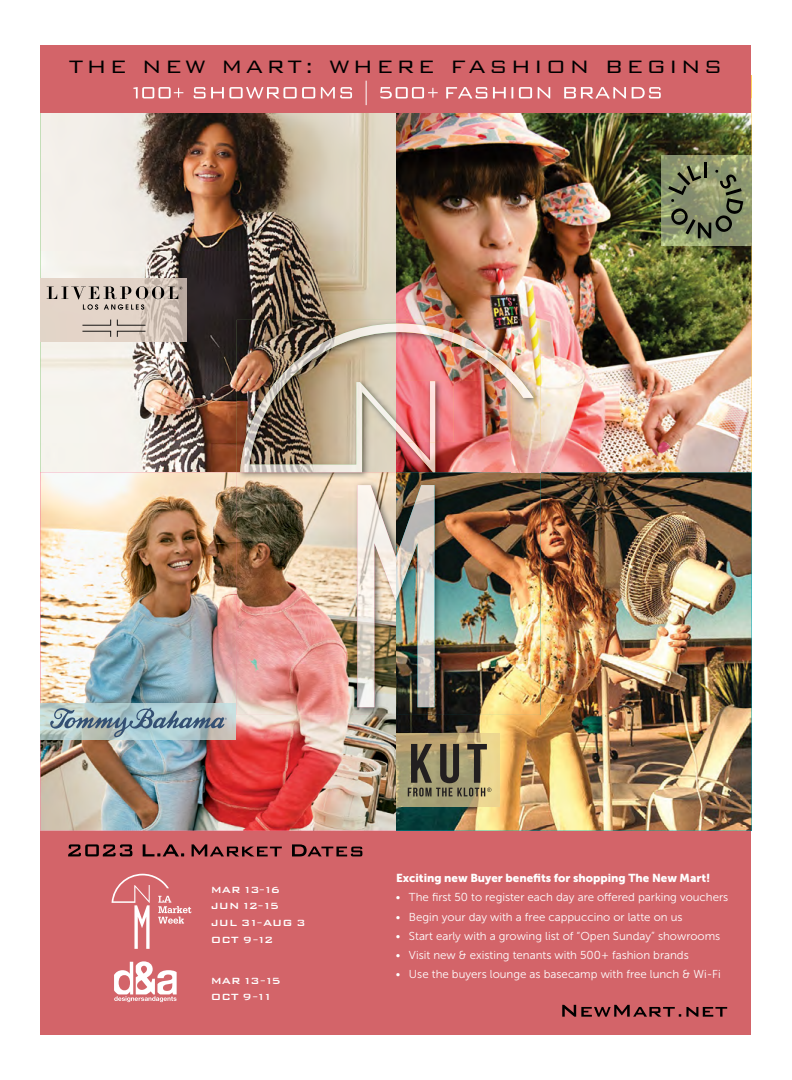
<style>
.page{position:relative;width:792px;height:1080px;background:#fff}
.page>*{position:absolute;margin:0;border:0;box-sizing:border-box;transform-origin:0 0}
.t1{font:300 24px "Bank Gothic BT";letter-spacing:.13em;color:#000}
.t2{font:500 12px/16.6px "Bank Gothic BT";color:#fff}
.t3{font:11.5px "Museo Sans 300";color:#fff}
.t4{font:11.5px "Museo Sans 900";color:#fff}
</style>
<div class="page">
<div style="left:40px;top:814px;width:712px;height:221px;background:#d36469"></div>
<img style="left:396px;top:472px;width:356px;height:359px">
<img style="left:396px;top:112px;width:356px;height:360px">
<img style="left:40px;top:112px;width:356px;height:360px">
<img style="left:40px;top:472px;width:356px;height:359px">
<svg style="left:562px;top:1005px;width:165px;height:12px"></svg>
<div style="left:40px;top:45px;width:712px;height:67px;background:#d36469"></div>
<img style="left:237px;top:320px;width:303px;height:395px">
<img style="left:357px;top:485px;width:78px;height:222px">
<img style="left:396px;top:323px;width:69px;height:60px">
<img style="left:465px;top:338px;width:34px;height:32px">
<img style="left:499px;top:359px;width:35px;height:39px">
<img style="left:396px;top:383px;width:39px;height:60px">
<img style="left:407px;top:443px;width:28px;height:29px">
<img style="left:240px;top:324px;width:156px;height:148px">
<svg style="left:112px;top:874px;width:79px;height:75px"></svg>
<svg style="left:114px;top:961px;width:63px;height:41px"></svg>
<svg style="left:68px;top:844px;width:294px;height:12px"></svg>
<svg style="left:133px;top:81px;width:528px;height:24px"></svg>
<img style="left:396px;top:733px;width:104px;height:73px">
<svg style="left:408px;top:744px;width:83px;height:53px"></svg>
<img style="left:40px;top:704px;width:196px;height:36px">
<svg style="left:50px;top:707px;width:177px;height:31px"></svg>
<img style="left:40px;top:278px;width:146px;height:64px">
<svg style="left:47px;top:286px;width:135px;height:24px"></svg>
<svg style="left:117px;top:320px;width:29px;height:17px"></svg>
<svg style="left:82px;top:320px;width:29px;height:17px"></svg>
<img style="left:662px;top:156px;width:90px;height:89px">
<hr style="left:704px;top:162px;width:3px;height:16px;background:#000">
<svg style="left:668px;top:166px;width:75px;height:72px"></svg>
<p class="t1" style="left:69px;top:54px;width:655px">THE NEW MART: WHERE FASHION BEGINS</p>
<p class="t2" style="left:211px;top:881px;width:96px">MAR 13–16<br>JUN 12–15<br>JUL 31–AUG 3<br>OCT 9–12</p>
<p class="t2" style="left:211px;top:972px;width:71px">MAR 13–15<br>OCT 9–11</p>
<p class="t4" style="left:396px;top:872px;width:316px">Exciting new Buyer benefits for shopping The New Mart!</p>
<p class="t3" style="left:396px;top:891px;width:334px">• The first 50 to register each day are o ered parking vouchers</p>
<p class="t3" style="left:396px;top:910px;width:288px">• Begin your day with a free cappuccino or latte on us</p>
<p class="t3" style="left:396px;top:930px;width:326px">• Start early with a growing list of “Open Sunday” showrooms</p>
<p class="t3" style="left:396px;top:949px;width:294px">• Visit new &amp; existing tenants with 500+ fashion brands</p>
<p class="t3" style="left:396px;top:968px;width:326px">• Use the buyers lounge as basecamp with free lunch &amp; Wi-Fi</p>
</div>
